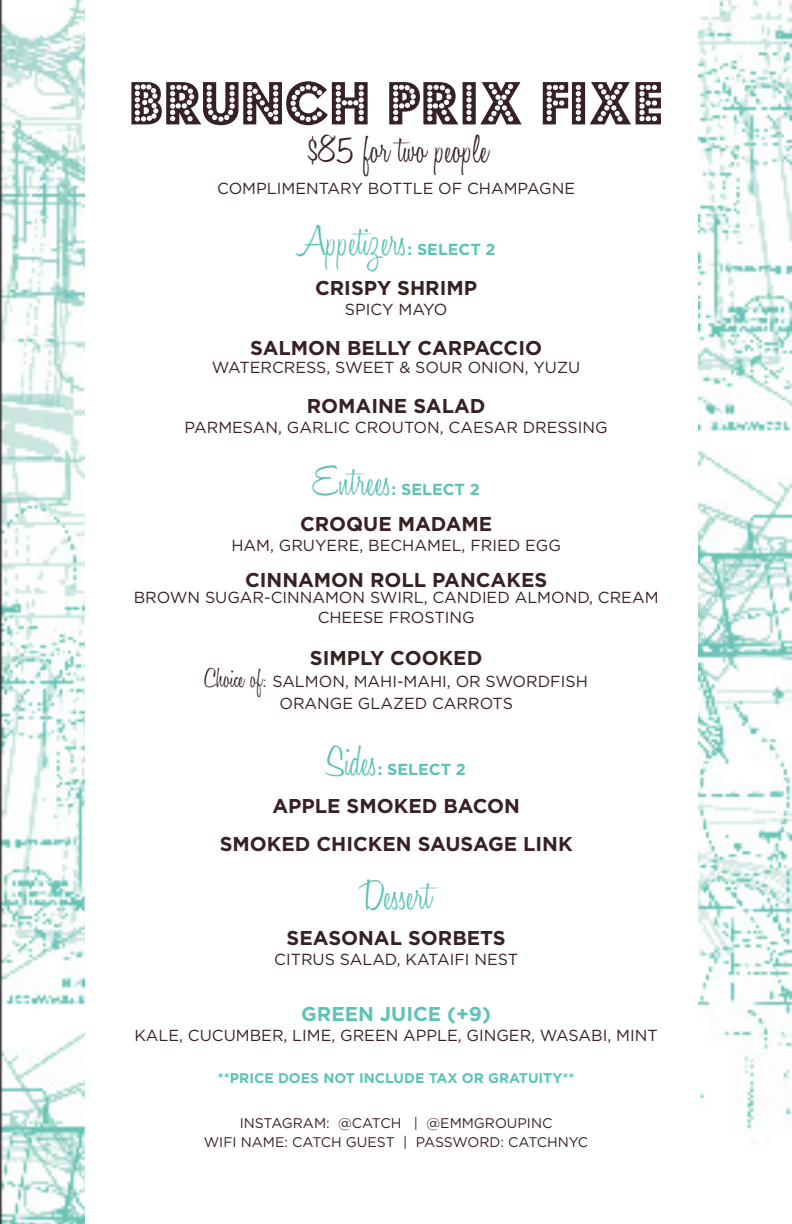
<style>
.page{position:relative;width:792px;height:1224px;background:#fff}
.page>*{position:absolute;margin:0;border:0;box-sizing:border-box;transform-origin:0 0}
.t1{font:52px "Budmo Jiggler";color:#372124}
.t2{font:300 44px "Honey Script";color:#5cc3b6}
.t3{font:300 40px "Honey Script";color:#372124}
.t4{font:700 20px "Gotham HTF";color:#372124}
.t5{font:700 20px "Gotham HTF";color:#5cc3b6}
.t6{font:16px/20px "Gotham HTF";color:#372124;text-align:center}
.t7{font:700 16px "Gotham HTF";color:#5cc3b6}
.t8{font:14px "Gotham HTF";color:#372124}
.t9{font:700 14px "Gotham HTF";color:#5cc3b6}
.s1{font-family:"Honey Script";font-weight:300;font-size:28px}
</style>
<div class="page">
<img style="left:0;top:0;width:85px;height:1224px">
<img style="left:699px;top:0;width:93px;height:1144px">
<p class="t1" style="left:129px;top:74px;width:536px">BRUNCH PRIX FIXE</p>
<p class="t3" style="left:307px;top:126px;width:183px">$85 for two people</p>
<p class="t6" style="left:217px;top:178px;width:359px">COMPLIMENTARY BOTTLE OF CHAMPAGNE</p>
<p class="t2" style="left:297px;top:215px;width:112px">Appetizers</p>
<p class="t7" style="left:408px;top:240px;width:90px">: SELECT 2</p>
<p class="t4" style="left:315px;top:277px;width:164px">CRISPY SHRIMP</p>
<p class="t6" style="left:345px;top:299px;width:104px">SPICY MAYO</p>
<p class="t4" style="left:250px;top:337px;width:293px">SALMON BELLY CARPACCIO</p>
<p class="t6" style="left:212px;top:357px;width:370px">WATERCRESS, SWEET &amp; SOUR ONION, YUZU</p>
<p class="t4" style="left:307px;top:395px;width:180px">ROMAINE SALAD</p>
<p class="t6" style="left:185px;top:417px;width:425px">PARMESAN, GARLIC CROUTON, CAESAR DRESSING</p>
<p class="t2" style="left:313px;top:455px;width:80px">Entrees</p>
<p class="t7" style="left:392px;top:480px;width:90px">: SELECT 2</p>
<p class="t4" style="left:300px;top:513px;width:194px">CROQUE MADAME</p>
<p class="t6" style="left:231px;top:535px;width:331px">HAM, GRUYERE, BECHAMEL, FRIED EGG</p>
<p class="t4" style="left:245px;top:569px;width:304px">CINNAMON ROLL PANCAKES</p>
<p class="t6" style="left:134px;top:587px;width:526px">BROWN SUGAR-CINNAMON SWIRL, CANDIED ALMOND, CREAM<br>CHEESE FROSTING</p>
<p class="t4" style="left:310px;top:647px;width:174px">SIMPLY COOKED</p>
<p class="t6" style="left:204px;top:671px;width:385px"><span class="s1">Choice of:</span> SALMON, MAHI-MAHI, OR SWORDFISH</p>
<p class="t6" style="left:279px;top:693px;width:235px">ORANGE GLAZED CARROTS</p>
<p class="t2" style="left:326px;top:735px;width:53px">Sides</p>
<p class="t7" style="left:378px;top:760px;width:90px">: SELECT 2</p>
<p class="t4" style="left:272px;top:795px;width:249px">APPLE SMOKED BACON</p>
<p class="t4" style="left:220px;top:833px;width:354px">SMOKED CHICKEN SAUSAGE LINK</p>
<p class="t2" style="left:360px;top:869px;width:73px">Dessert</p>
<p class="t4" style="left:287px;top:927px;width:221px">SEASONAL SORBETS</p>
<p class="t6" style="left:274px;top:949px;width:245px">CITRUS SALAD, KATAIFI NEST</p>
<p class="t5" style="left:301px;top:1003px;width:191px">GREEN JUICE (+9)</p>
<p class="t6" style="left:135px;top:1025px;width:525px">KALE, CUCUMBER, LIME, GREEN APPLE, GINGER, WASABI, MINT</p>
<p class="t9" style="left:218px;top:1070px;width:358px">**PRICE DOES NOT INCLUDE TAX OR GRATUITY**</p>
<p class="t8" style="left:240px;top:1115px;width:314px">INSTAGRAM: @CATCH | @EMMGROUPINC</p>
<p class="t8" style="left:204px;top:1134px;width:386px">WIFI NAME: CATCH GUEST | PASSWORD: CATCHNYC</p>
</div>
